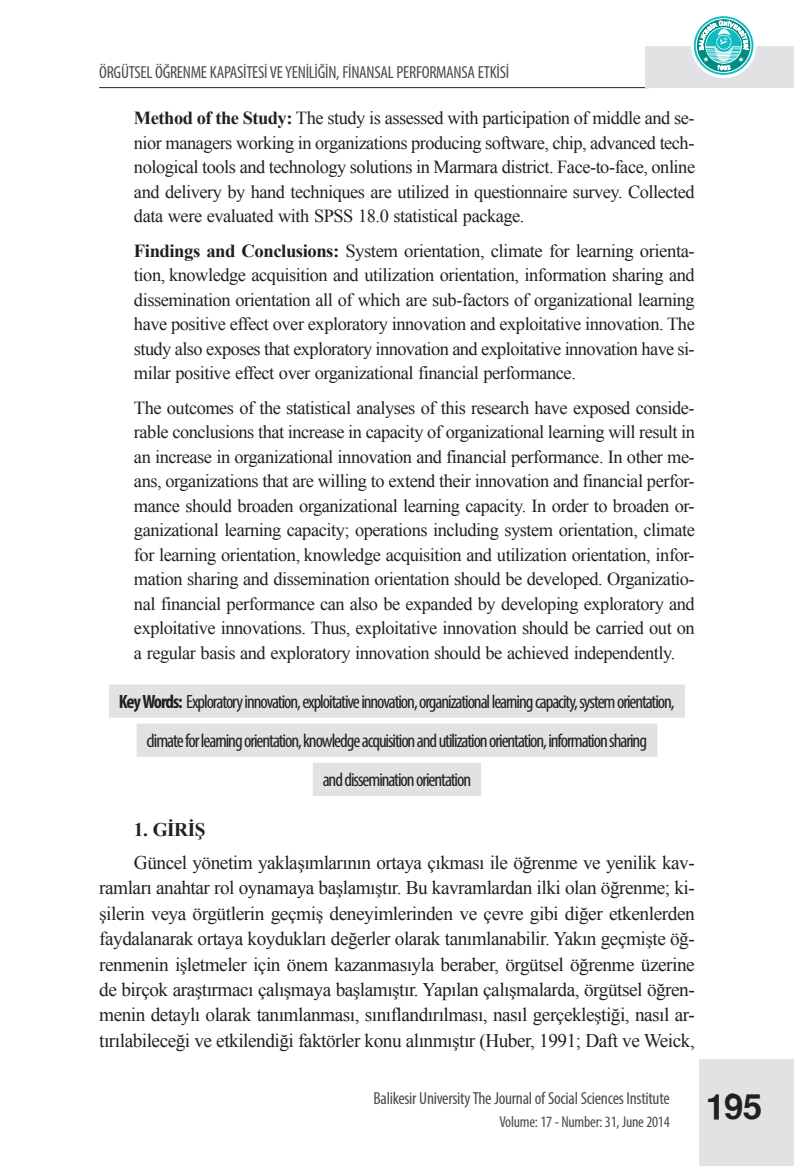
<style>
.page{position:relative;width:794px;height:1166px;background:#fff}
.page>*{position:absolute;margin:0;border:0;box-sizing:border-box;transform-origin:0 0}
.t1{font:700 35px "Helvetica";color:#231f20}
.NormalTR{font:19.25px/25.4px "Times New Roman";letter-spacing:-.025em;color:#231f20;text-align:justify}
.AnahtarKeywords{font:condensed 19.25px "Myriad Pro";letter-spacing:-.055em;color:#231f20}
.t2{font:700 19.25px "Times New Roman";letter-spacing:-.025em;color:#231f20}
.ENGoz{font:18.38px/24.5px "Times New Roman";letter-spacing:-.025em;color:#231f20;text-align:justify}
.NormalTR-2{font:condensed 17.5px "Myriad Pro";letter-spacing:-.015em;color:#4b4c4d}
.t3{font:condensed 15.75px "Myriad Pro";letter-spacing:-.015em;color:#4b4c4d}
.s1{font-weight:700}
</style>
<div class="page">
<hr style="left:99px;top:87px;width:549px;height:1px;background:#231f20">
<div style="left:699px;top:1059px;width:95px;height:107px;background:#e1e2e4"></div>
<div style="left:645px;top:35px;width:149px;height:53px;background:#e1e2e4"></div>
<div style="left:645px;top:0;width:149px;height:46px;background:#fff"></div>
<div style="left:691px;top:13px;width:65px;height:65px;border:6px solid #fff;border-radius:50%"></div>
<svg style="left:694px;top:16px;width:59px;height:59px"></svg>
<div style="left:109px;top:684px;width:576px;height:34px;background:#e1e2e4"></div>
<div style="left:137px;top:723px;width:520px;height:34px;background:#e1e2e4"></div>
<div style="left:313px;top:763px;width:168px;height:33px;background:#e1e2e4"></div>
<p class="NormalTR-2" style="left:99px;top:62px;width:411px">ÖRGÜTSEL ÖĞRENME KAPASİTESİ VE YENİLİĞİN, FİNANSAL PERFORMANSA ETKİSİ</p>
<p class="ENGoz" style="left:134px;top:106px;width:562px"><span class="s1">Method of the Study:</span> The study is assessed with participation of middle and se&shy;nior managers working in organizations producing software, chip, advanced tech&shy;nological tools and technology solutions in Marmara district. Face-to-face, online and delivery by hand techniques are utilized in questionnaire survey. Collected data were evaluated with SPSS 18.0 statistical package.</p>
<p class="ENGoz" style="left:134px;top:238px;width:562px"><span class="s1">Findings and Conclusions:</span> System orientation, climate for learning orienta&shy;tion, knowledge acquisition and utilization orientation, information sharing and dissemination orientation all of which are sub-factors of organizational learning have positive effect over exploratory innovation and exploitative innovation. The study also exposes that exploratory innovation and exploitative innovation have si&shy;milar positive effect over organizational financial performance.</p>
<p class="ENGoz" style="left:134px;top:395px;width:562px">The outcomes of the statistical analyses of this research have exposed conside&shy;rable conclusions that increase in capacity of organizational learning will result in an increase in organizational innovation and financial performance. In other me&shy;ans, organizations that are willing to extend their innovation and financial perfor&shy;mance should broaden organizational learning capacity. In order to broaden or&shy;ganizational learning capacity; operations including system orientation, climate for learning orientation, knowledge acquisition and utilization orientation, infor&shy;mation sharing and dissemination orientation should be developed. Organizatio&shy;nal financial performance can also be expanded by developing exploratory and exploitative innovations. Thus, exploitative innovation should be carried out on a regular basis and exploratory innovation should be achieved independently.</p>
<p class="AnahtarKeywords" style="left:119px;top:690px;width:557px"><span class="s1">Key Words:</span> Exploratory innovation, exploitative innovation, organizational learning capacity, system orientation,</p>
<p class="AnahtarKeywords" style="left:147px;top:729px;width:502px">climate for learning orientation, knowledge acquisition and utilization orientation, information sharing</p>
<p class="AnahtarKeywords" style="left:323px;top:768px;width:150px">and dissemination orientation</p>
<p class="t2" style="left:134px;top:816px;width:73px">1. GİRİŞ</p>
<p class="NormalTR" style="left:99px;top:849px;width:597px;text-indent:35px">Güncel yönetim yaklaşımlarının ortaya çıkması ile öğrenme ve yenilik kav&shy;ramları anahtar rol oynamaya başlamıştır. Bu kavramlardan ilki olan öğrenme; ki&shy;şilerin veya örgütlerin geçmiş deneyimlerinden ve çevre gibi diğer etkenlerden faydalanarak ortaya koydukları değerler olarak tanımlanabilir. Yakın geçmişte öğ&shy;renmenin işletmeler için önem kazanmasıyla beraber, örgütsel öğrenme üzerine de birçok araştırmacı çalışmaya başlamıştır. Yapılan çalışmalarda, örgütsel öğren&shy;menin detaylı olarak tanımlanması, sınıflandırılması, nasıl gerçekleştiği, nasıl ar&shy;tırılabileceği ve etkilendiği faktörler konu alınmıştır (Huber, 1991; Daft ve Weick,</p>
<p class="NormalTR-2" style="left:373px;top:1088px;width:298px">Balikesir University The Journal of Social Sciences Institute</p>
<p class="t3" style="left:499px;top:1112px;width:172px">Volume: 17 - Number: 31, June 2014</p>
<h1 class="t1" style="left:706px;top:1086px;width:58px">195</h1>
</div>
